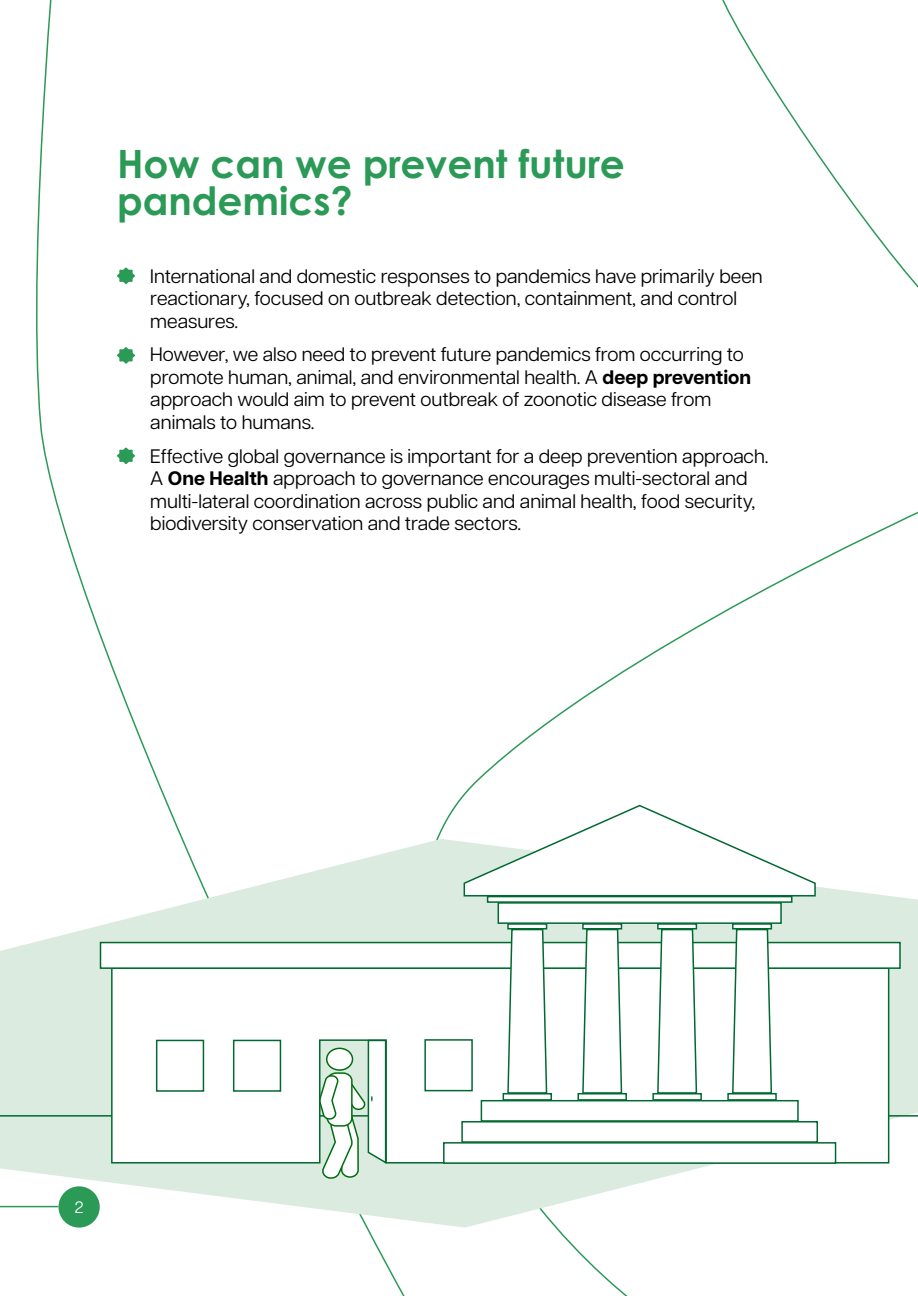
<style>
.page{position:relative;width:918px;height:1296px;background:#fff}
.page>*{position:absolute;margin:0;border:0;box-sizing:border-box;transform-origin:0 0}
.t1{font:700 39px/37.5px "Century Gothic Pro";color:#2b9a57}
.t2{font:19.5px/22.5px "Articulat CF";color:#000}
.t3{font:16.5px "Articulat CF";color:#fff}
.s1{font-weight:700}
</style>
<div class="page">
<svg style="left:722px;top:0;width:196px;height:288px"></svg>
<svg style="left:0;top:839px;width:918px;height:275px;fill:#dbebdf"></svg>
<svg style="left:0;top:1114px;width:918px;height:182px"></svg>
<svg style="left:110px;top:1092px;width:780px;height:72px"></svg>
<svg style="left:99px;top:941px;width:803px;height:151px"></svg>
<svg style="left:442px;top:804px;width:395px;height:361px"></svg>
<svg style="left:487px;top:896px;width:306px;height:7px"></svg>
<svg style="left:507px;top:923px;width:40px;height:7px"></svg>
<svg style="left:503px;top:1093px;width:49px;height:8px"></svg>
<svg style="left:582px;top:923px;width:40px;height:7px"></svg>
<svg style="left:577px;top:1093px;width:50px;height:8px"></svg>
<svg style="left:657px;top:923px;width:40px;height:7px"></svg>
<svg style="left:652px;top:1093px;width:50px;height:8px"></svg>
<svg style="left:732px;top:923px;width:40px;height:7px"></svg>
<svg style="left:727px;top:1093px;width:50px;height:8px"></svg>
<svg style="left:155px;top:1039px;width:233px;height:257px"></svg>
<svg style="left:117px;top:268px;width:18px;height:16px"></svg>
<svg style="left:117px;top:347px;width:18px;height:17px"></svg>
<svg style="left:117px;top:448px;width:18px;height:16px"></svg>
<h1 class="t1" style="left:117px;top:144px;width:509px">How can we prevent future pandemics?</h1>
<p class="t2" style="left:150px;top:263px;width:614px">International and domestic responses to pandemics have primarily been reactionary, focused on outbreak detection, containment, and control measures.</p>
<p class="t2" style="left:150px;top:342px;width:602px">However, we also need to prevent future pandemics from occurring to promote human, animal, and environmental health. A <span class="s1">deep prevention </span>approach would aim to prevent outbreak of zoonotic disease from animals to humans.</p>
<p class="t2" style="left:150px;top:443px;width:620px">Effective global governance is important for a deep prevention approach.<br>A <span class="s1">One Health</span> approach to governance encourages multi-sectoral and multi-lateral coordination across public and animal health, food security, biodiversity conservation and trade sectors.</p>
<p class="t3" style="left:75px;top:1195px;width:10px">2</p>
</div>
